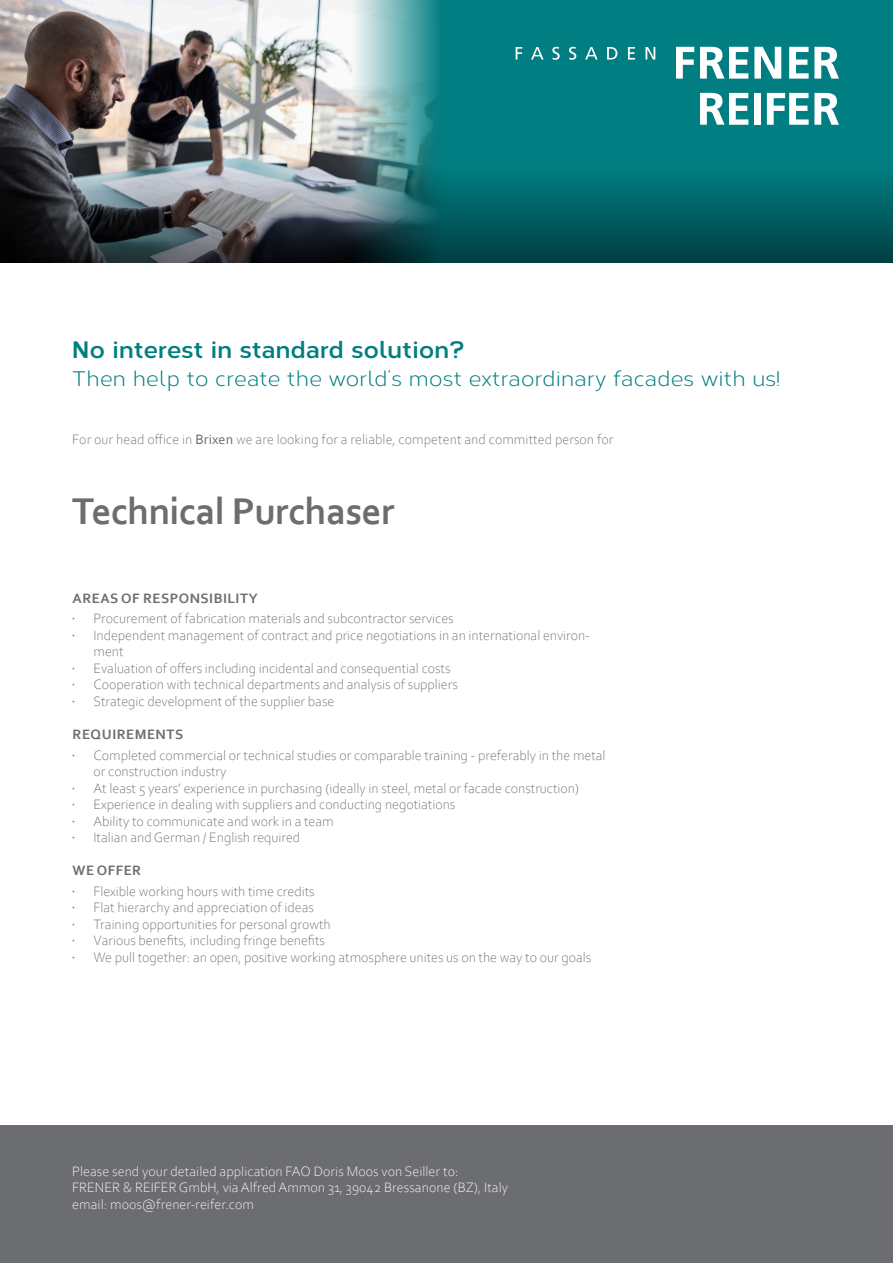
<style>
.page{position:relative;width:893px;height:1263px;background:#fff}
.page>*{position:absolute;margin:0;border:0;box-sizing:border-box;transform-origin:0 0}
.t1{font:700 39px "Corbel";letter-spacing:-.015em;color:#6c6d70}
.t2{font:700 23.7px "Corbert";letter-spacing:.015em;color:#007e82}
.t3{font:21px "Corbert";letter-spacing:.015em;color:#007e82}
.t4{font:300 14.25px/16.5px "Corbel";letter-spacing:-.005em;color:#6c6d70}
.t5{font:300 14.25px/16.5px "Corbel";letter-spacing:.005em;color:#fff}
.t6{font:700 14.25px "Corbel";letter-spacing:.035em;color:#6c6d70}
.s1{font-weight:400}
.s2{font-family:"Agfa Rotis Sans Serif";font-weight:400}
</style>
<div class="page">
<div style="left:0;top:1125px;width:893px;height:138px;background:#6c6d70"></div>
<div style="left:300px;top:0;width:593px;height:263px;background:#007e82"></div>
<img style="left:0;top:0;width:438px;height:163px">
<svg style="left:0;top:163px;width:893px;height:100px;background:#255c61"></svg>
<svg style="left:516px;top:47px;width:139px;height:13px"></svg>
<svg style="left:676px;top:47px;width:18px;height:32px"></svg>
<svg style="left:700px;top:47px;width:48px;height:32px"></svg>
<svg style="left:754px;top:47px;width:27px;height:32px"></svg>
<svg style="left:789px;top:47px;width:50px;height:32px"></svg>
<svg style="left:700px;top:93px;width:48px;height:32px"></svg>
<div style="left:754px;top:93px;width:7px;height:32px;background:#fff"></div>
<svg style="left:767px;top:93px;width:72px;height:32px"></svg>
<p class="t2" style="left:72px;top:331px;width:393px">No interest in standard solution?</p>
<p class="t3" style="left:72px;top:363px;width:709px">Then help to create the world‘s most extraordinary facades with us!</p>
<p class="t4" style="left:72px;top:431px;width:543px">For our head office in <span class="s1">Brixen</span> we are looking for a reliable, competent and committed person for</p>
<p class="t1" style="left:72px;top:487px;width:324px">Technical Purchaser</p>
<p class="t6" style="left:73px;top:589px;width:187px">AREAS OF RESPONSIBILITY</p>
<p class="t4" style="left:72px;top:610px;width:383px"><span class="s2">·</span> Procurement of fabrication materials and subcontractor services</p>
<p class="t4" style="left:94px;top:626px;width:498px;text-indent:-21px"><span class="s2">·</span> Independent management of contract and price negotiations in an international environ&shy;ment</p>
<p class="t4" style="left:72px;top:659px;width:380px"><span class="s2">·</span> Evaluation of offers including incidental and consequential costs</p>
<p class="t4" style="left:72px;top:676px;width:387px"><span class="s2">·</span> Cooperation with technical departments and analysis of suppliers</p>
<p class="t4" style="left:72px;top:692px;width:264px"><span class="s2">·</span> Strategic development of the supplier base</p>
<p class="t6" style="left:73px;top:725px;width:112px">REQUIREMENTS</p>
<p class="t4" style="left:94px;top:746px;width:514px;text-indent:-21px"><span class="s2">·</span> Completed commercial or technical studies or comparable training - preferably in the metal or construction industry</p>
<p class="t4" style="left:72px;top:779px;width:508px"><span class="s2">·</span> At least 5 years’ experience in purchasing (ideally in steel, metal or facade construction)</p>
<p class="t4" style="left:72px;top:796px;width:385px"><span class="s2">·</span> Experience in dealing with suppliers and conducting negotiations</p>
<p class="t4" style="left:72px;top:812px;width:263px"><span class="s2">·</span> Ability to communicate and work in a team</p>
<p class="t4" style="left:72px;top:829px;width:230px"><span class="s2">·</span> Italian and German / English required</p>
<p class="t6" style="left:73px;top:862px;width:70px">WE OFFER</p>
<p class="t4" style="left:72px;top:882px;width:244px"><span class="s2">·</span> Flexible working hours with time credits</p>
<p class="t4" style="left:72px;top:899px;width:243px"><span class="s2">·</span> Flat hierarchy and appreciation of ideas</p>
<p class="t4" style="left:72px;top:915px;width:260px"><span class="s2">·</span> Training opportunities for personal growth</p>
<p class="t4" style="left:72px;top:932px;width:254px"><span class="s2">·</span> Various benefits, including fringe benefits</p>
<p class="t4" style="left:72px;top:948px;width:520px"><span class="s2">·</span> We pull together: an open, positive working atmosphere unites us on the way to our goals</p>
<p class="t5" style="left:72px;top:1162px;width:437px">Please send your detailed application FAO Doris Moos von Seiller to:<br>FRENER &amp; REIFER GmbH, via Alfred Ammon 31, 39042 Bressanone (BZ), Italy email: moos@frener-reifer.com</p>
</div>
